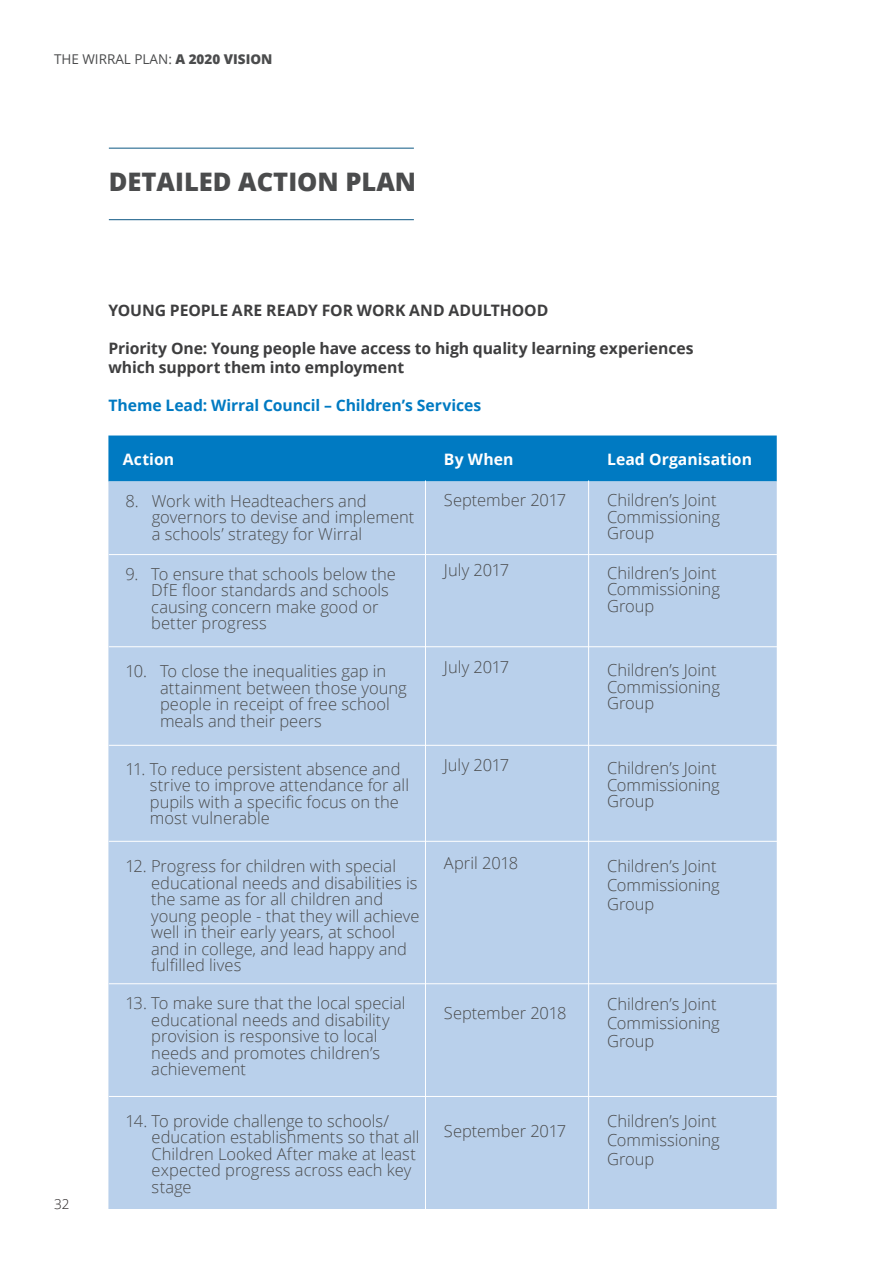
<style>
.page{position:relative;width:893px;height:1263px;background:#fff}
.page>*{position:absolute;margin:0;border:0;box-sizing:border-box;transform-origin:0 0}
.t1{font:800 25.5px "Open Sans";color:#4b4c4d}
.t2{font:300 16.5px/16.5px "Open Sans";color:#4b4c4d}
.t3{font:700 15.75px/18.9px "Open Sans";letter-spacing:-.005em;color:#3e3e3f}
.t4{font:700 15.75px "Open Sans";letter-spacing:-.005em;color:#007ac2}
.t5{font:700 15.75px "Open Sans";letter-spacing:.005em;color:#fff}
.t6{font:13.5px "Open Sans";color:#4b4c4d}
.t7{font:300 13.5px "Open Sans";color:#231f20}
.s1{font-weight:800}
</style>
<div class="page">
<div style="left:108px;top:435px;width:669px;height:46px;background:#007ac2"></div>
<div style="left:108px;top:481px;width:669px;height:728px;background:#b9d0eb"></div>
<hr style="left:109px;top:148px;width:305px;height:1px;background:#0d5884">
<hr style="left:109px;top:219px;width:305px;height:1px;background:#0f5884">
<hr style="left:109px;top:554px;width:713px;height:1px;background:#fff">
<hr style="left:109px;top:646px;width:713px;height:1px;background:#fff">
<hr style="left:109px;top:745px;width:713px;height:1px;background:#fff">
<hr style="left:109px;top:841px;width:713px;height:1px;background:#fff">
<hr style="left:109px;top:983px;width:713px;height:1px;background:#fff">
<hr style="left:109px;top:1096px;width:713px;height:1px;background:#fff">
<hr style="left:588px;top:480px;width:1px;height:754px;background:#fff">
<hr style="left:425px;top:480px;width:1px;height:754px;background:#fff">
<p class="t6" style="left:54px;top:50px;width:220px">THE WIRRAL PLAN: <span class="s1">A 2020 VISION</span></p>
<h1 class="t1" style="left:109px;top:163px;width:309px">DETAILED ACTION PLAN</h1>
<p class="t7" style="left:54px;top:1194px;width:17px">32</p>
<p class="t3" style="left:108px;top:301px;width:12px">YOU</p>
<p class="t3" style="left:142px;top:301px;width:383px">NG PEOPLE ARE READY FOR WORK AND ADU LTHOOD</p>
<p class="t3" style="left:108px;top:338px;width:587px">Priority One: Young people have access to high quality learning experiences which support them into employment</p>
<p class="t4" style="left:108px;top:394px;width:374px">Theme Lead: Wirral Council – Children’s Services</p>
<p class="t5" style="left:123px;top:448px;width:53px">Action</p>
<p class="t5" style="left:444px;top:448px;width:71px">By When</p>
<p class="t5" style="left:607px;top:448px;width:147px">Lead Organisation</p>
<p class="t2" style="left:152px;top:492px;width:264px;text-indent:-26px">8. Work with Headteachers and governors to devise and implement a schools’ strategy for Wirral</p>
<p class="t2" style="left:444px;top:491px;width:124px">September 2017</p>
<p class="t2" style="left:607px;top:491px;width:114px">Children’s Joint<br>Commissioning<br>Group</p>
<p class="t2" style="left:151px;top:565px;width:246px;text-indent:-26px">9. To ensure that schools below the<br>DfE floor standards and schools causing concern make good or better progress</p>
<p class="t2" style="left:444px;top:561px;width:67px">July 2017</p>
<p class="t2" style="left:607px;top:564px;width:114px">Children’s Joint<br>Commissioning<br>Group</p>
<p class="t2" style="left:160px;top:662px;width:248px;text-indent:-35px">10. To close the inequalities gap in attainment between those young people in receipt of free school meals and their peers</p>
<p class="t2" style="left:444px;top:659px;width:67px">July 2017</p>
<p class="t2" style="left:607px;top:662px;width:114px">Children’s Joint<br>Commissioning<br>Group</p>
<p class="t2" style="left:150px;top:760px;width:261px;text-indent:-24px">11. To reduce persistent absence and strive to improve attendance for all pupils with a specific focus on the most vulnerable</p>
<p class="t2" style="left:444px;top:756px;width:67px">July 2017</p>
<p class="t2" style="left:607px;top:759px;width:114px">Children’s Joint<br>Commissioning<br>Group</p>
<p class="t2" style="left:151px;top:858px;width:270px;text-indent:-26px">12. Progress for children with special educational needs and disabilities is the same as for all children and young people - that they will achieve well in their early years, at school and in college, and lead happy and fulfilled lives</p>
<p class="t2" style="left:444px;top:854px;width:76px">April 2018</p>
<p class="t2" style="left:607px;top:856px;width:114px;line-height:18.9px">Children’s Joint<br>Commissioning<br>Group</p>
<p class="t2" style="left:151px;top:995px;width:256px;text-indent:-26px">13. To make sure that the local special educational needs and disability provision is responsive to local needs and promotes children’s achievement</p>
<p class="t2" style="left:444px;top:1004px;width:124px">September 2018</p>
<p class="t2" style="left:607px;top:994px;width:114px;line-height:18.9px">Children’s Joint<br>Commissioning<br>Group</p>
<p class="t2" style="left:152px;top:1112px;width:270px;text-indent:-26px">14. To provide challenge to schools/ education establishments so that all<br>Children Looked After make at least expected progress across each key stage</p>
<p class="t2" style="left:444px;top:1122px;width:124px">September 2017</p>
<p class="t2" style="left:607px;top:1111px;width:114px;line-height:18.9px">Children’s Joint<br>Commissioning<br>Group</p>
</div>
